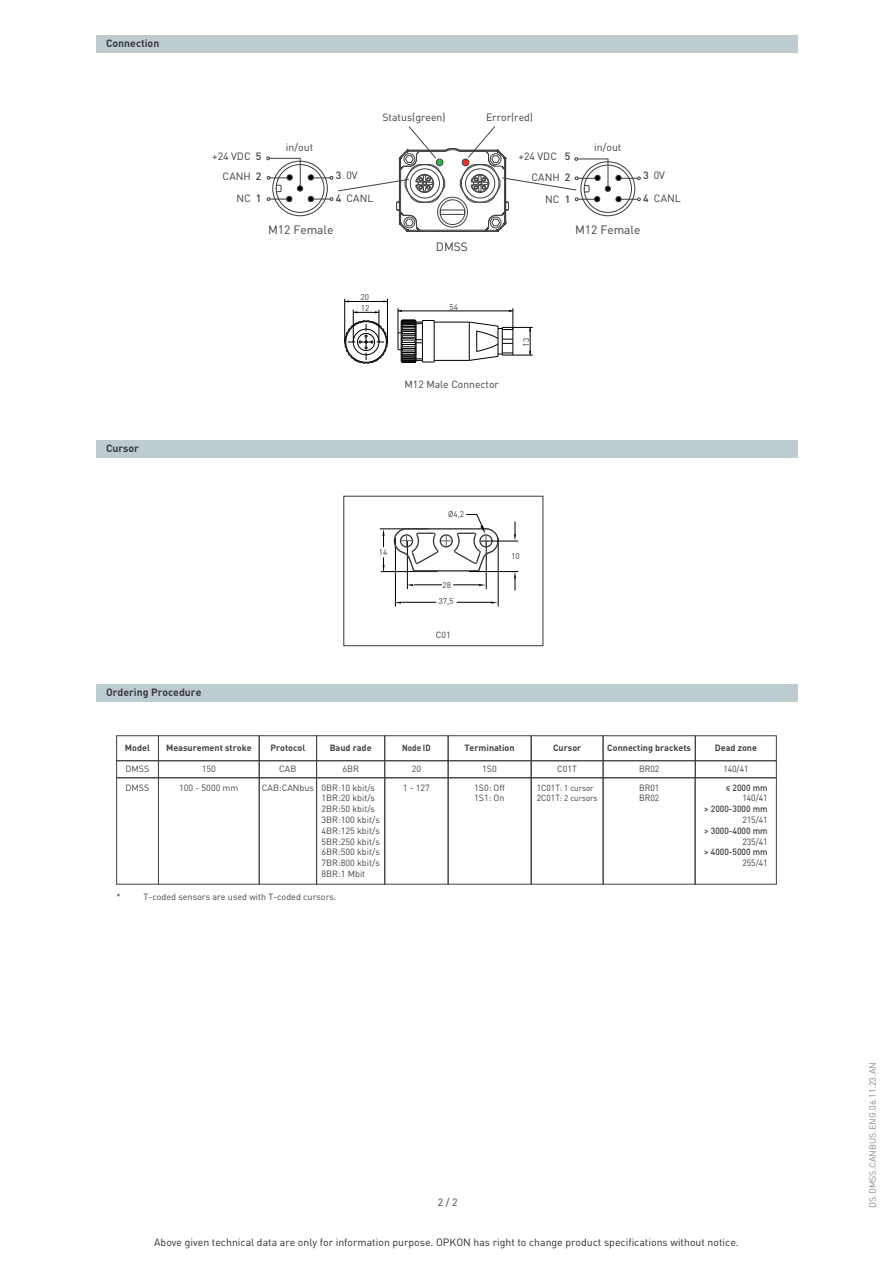
<style>
.page{position:relative;width:893px;height:1263px;background:#fff}
.page>*{position:absolute;margin:0;border:0;box-sizing:border-box;transform-origin:0 0}
.t1{font:12px "DIN Pro";color:#3f3f40}
.t2{font:10.5px "DIN Pro";color:#2a2b2a}
.t3{font:10.5px "DIN Pro";color:#3a3c3f}
.t4{font:700 10.5px "DIN Pro";color:#3a3c3f}
.t5{font:10.5px "DIN Pro";color:#3f3f40}
.t6{font:10.35px "DIN Pro";color:#3f3f40}
.t7{font:9px/10.8px "DIN Pro";color:#444242;text-align:center}
.t8{font:700 9px "DIN Pro";color:#444242}
.t9{font:500 9px "DIN Pro";color:#3a3c3f;scale:.94 1}
.t10{font:9px/10.8px "DIN Pro";color:#3a3c3f;scale:.94 1}
.t11{font:9px "DIN Pro";color:#8b8a8a}
.t12{font:700 9px "DIN Pro";color:#444242;scale:.89 1}
.t13{font:8.85px "DIN Pro";color:#3a3c3f}
.t14{font:8.4px/10.6px "DIN Pro";color:#3a3c3f;scale:.94 1}
.t15{font:8.25px/16.5px "DIN Pro";color:#3a3c3f;text-align:center}
.s1{font-weight:500}
.s2{font-size:8.85px}
</style>
<div class="page">
<div style="left:96px;top:684px;width:701px;height:17px;background:#bdccd0"></div>
<div style="left:96px;top:441px;width:701px;height:17px;background:#bdccd0"></div>
<div style="left:96px;top:35px;width:701px;height:17px;background:#bdccd0"></div>
<hr style="left:434px;top:360px;width:35px;height:1px;background:#000002">
<hr style="left:434px;top:322px;width:35px;height:1px;background:#000002">
<hr style="left:434px;top:320px;width:1px;height:42px;background:#000002">
<hr style="left:398px;top:311px;width:115px;height:1px;background:#000002">
<svg style="left:398px;top:308px;width:36px;height:55px"></svg>
<svg style="left:469px;top:308px;width:64px;height:53px"></svg>
<hr style="left:379px;top:310px;width:1px;height:32px;background:#000002">
<hr style="left:353px;top:310px;width:1px;height:32px;background:#000002">
<svg style="left:353px;top:311px;width:26px;height:2px"></svg>
<hr style="left:387px;top:299px;width:1px;height:43px;background:#000002">
<hr style="left:344px;top:299px;width:1px;height:43px;background:#000002">
<hr style="left:345px;top:301px;width:42px;height:1px;background:#000002">
<svg style="left:344px;top:320px;width:44px;height:44px"></svg>
<svg style="left:266px;top:126px;width:374px;height:106px"></svg>
<div style="left:462px;top:159px;width:7px;height:7px;background:#ee2f2d;border-radius:50%"></div>
<div style="left:462px;top:159px;width:7px;height:7px;border:1px solid #444242;border-radius:50%"></div>
<div style="left:436px;top:159px;width:7px;height:7px;background:#2fb34a;border-radius:50%"></div>
<div style="left:436px;top:159px;width:7px;height:7px;border:1px solid #444242;border-radius:50%"></div>
<div style="left:116px;top:735px;width:43px;height:26px;border:1px solid #444242"></div>
<div style="left:116px;top:760px;width:43px;height:18px;border:1px solid #444242"></div>
<div style="left:116px;top:778px;width:43px;height:106px;border:1px solid #444242"></div>
<div style="left:158px;top:735px;width:101px;height:26px;border:1px solid #444242"></div>
<div style="left:158px;top:760px;width:101px;height:18px;border:1px solid #444242"></div>
<div style="left:259px;top:735px;width:58px;height:26px;border:1px solid #444242"></div>
<div style="left:259px;top:760px;width:58px;height:18px;border:1px solid #444242"></div>
<div style="left:259px;top:778px;width:58px;height:106px;border:1px solid #444242"></div>
<div style="left:316px;top:735px;width:69px;height:26px;border:1px solid #444242"></div>
<div style="left:316px;top:760px;width:69px;height:18px;border:1px solid #444242"></div>
<div style="left:316px;top:778px;width:69px;height:106px;border:1px solid #444242"></div>
<div style="left:384px;top:735px;width:64px;height:26px;border:1px solid #444242"></div>
<div style="left:384px;top:760px;width:64px;height:18px;border:1px solid #444242"></div>
<div style="left:448px;top:735px;width:83px;height:26px;border:1px solid #444242"></div>
<div style="left:448px;top:760px;width:83px;height:18px;border:1px solid #444242"></div>
<div style="left:531px;top:735px;width:72px;height:26px;border:1px solid #444242"></div>
<div style="left:531px;top:761px;width:72px;height:17px;border:1px solid #444242"></div>
<div style="left:531px;top:778px;width:72px;height:106px;border:1px solid #444242"></div>
<div style="left:603px;top:735px;width:92px;height:26px;border:1px solid #444242"></div>
<div style="left:603px;top:761px;width:92px;height:17px;border:1px solid #444242"></div>
<div style="left:695px;top:735px;width:81px;height:26px;border:1px solid #444242"></div>
<div style="left:695px;top:761px;width:81px;height:17px;border:1px solid #444242"></div>
<hr style="left:380px;top:529px;width:49px;height:1px;background:#000005">
<hr style="left:381px;top:571px;width:57px;height:1px;background:#000005">
<hr style="left:407px;top:541px;width:1px;height:48px;background:#000005">
<hr style="left:486px;top:541px;width:1px;height:48px;background:#000005">
<hr style="left:395px;top:538px;width:1px;height:68px;background:#000005">
<hr style="left:498px;top:538px;width:1px;height:68px;background:#000005">
<hr style="left:402px;top:602px;width:34px;height:1px;background:#000005">
<hr style="left:481px;top:541px;width:37px;height:1px;background:#000005">
<hr style="left:469px;top:571px;width:49px;height:1px;background:#000005">
<hr style="left:457px;top:602px;width:35px;height:1px;background:#000005">
<div style="left:344px;top:496px;width:199px;height:150px;border:1px solid #373b3d"></div>
<svg style="left:406px;top:584px;width:36px;height:2px"></svg>
<svg style="left:453px;top:584px;width:33px;height:2px"></svg>
<svg style="left:514px;top:521px;width:2px;height:20px"></svg>
<svg style="left:514px;top:571px;width:2px;height:19px"></svg>
<svg style="left:392px;top:514px;width:107px;height:59px"></svg>
<svg style="left:383px;top:529px;width:2px;height:18px"></svg>
<svg style="left:383px;top:557px;width:2px;height:15px"></svg>
<p class="t4" style="left:106px;top:35px;width:55px">Connection</p>
<p class="t4" style="left:106px;top:440px;width:35px">Cursor</p>
<p class="t3" style="left:212px;top:148px;width:51px">+24 VDC <span class="s1">5</span></p>
<p class="t3" style="left:236px;top:190px;width:27px">NC <span class="s1">1</span></p>
<p class="t3" style="left:223px;top:168px;width:40px">CANH <span class="s1">2</span></p>
<p class="t5" style="left:286px;top:139px;width:29px">in/out</p>
<p class="t3" style="left:336px;top:167px;width:23px"><span class="s1">3</span> 0V</p>
<p class="t3" style="left:336px;top:190px;width:39px"><span class="s1">4</span> CANL</p>
<h1 class="t1" style="left:268px;top:220px;width:67px">M12 Female</h1>
<p class="t3" style="left:382px;top:109px;width:65px">Status(green)</p>
<p class="t3" style="left:486px;top:109px;width:49px">Error(red)</p>
<p class="t3" style="left:518px;top:148px;width:53px">+24 VDC <span class="s1">5</span></p>
<p class="t3" style="left:545px;top:190px;width:27px">NC <span class="s1">1</span></p>
<p class="t3" style="left:532px;top:168px;width:40px">CANH <span class="s1">2</span></p>
<p class="t5" style="left:594px;top:139px;width:29px">in/out</p>
<p class="t3" style="left:643px;top:167px;width:23px"><span class="s1">3</span> 0V</p>
<p class="t3" style="left:643px;top:190px;width:39px"><span class="s1">4</span> CANL</p>
<h1 class="t1" style="left:436px;top:237px;width:33px">DMSS</h1>
<h1 class="t1" style="left:575px;top:220px;width:67px">M12 Female</h1>
<p class="t15" style="left:360px;top:288px;width:10px">20</p>
<p class="t15" style="left:361px;top:299px;width:10px">12</p>
<p class="t15" style="left:449px;top:298px;width:10px">54</p>
<p class="t6" style="left:405px;top:376px;width:96px">M12 Male Connector</p>
<p class="t15" style="left:517px;top:347px;width:10px;rotate:-90deg">13</p>
<p class="t15" style="left:379px;top:543px;width:10px">14</p>
<p class="t15" style="left:448px;top:505px;width:18px">Ø4,2</p>
<p class="t15" style="left:438px;top:576px;width:17px">28<br>37,5</p>
<p class="t13" style="left:436px;top:628px;width:16px">C01</p>
<p class="t15" style="left:511px;top:546px;width:10px">10</p>
<p class="t4" style="left:106px;top:683px;width:97px">Ordering Procedure</p>
<p class="t8" style="left:125px;top:740px;width:27px">Model</p>
<p class="t7" style="left:126px;top:781px;width:25px">DMSS</p>
<p class="t7" style="left:126px;top:762px;width:25px">DMSS</p>
<p class="t8" style="left:166px;top:740px;width:87px">Measurement stroke</p>
<p class="t7" style="left:179px;top:781px;width:61px">100 - 5000 mm</p>
<p class="t7" style="left:202px;top:762px;width:16px">150</p>
<p class="t8" style="left:270px;top:740px;width:36px">Protocol</p>
<p class="t7" style="left:262px;top:759px;width:54px;line-height:18.5px">CAB<br>CAB:CANbus</p>
<p class="t8" style="left:330px;top:740px;width:43px">Baud rade</p>
<p class="t7" style="left:322px;top:759px;width:55px;line-height:18.5px">6BR<br>0BR:10 kbit/s</p>
<p class="t7" style="left:322px;top:792px;width:60px;text-align:left">1BR:20 kbit/s<br>2BR:50 kbit/s<br>3BR:100 kbit/s<br>4BR:125 kbit/s<br>5BR:250 kbit/s<br>6BR:500 kbit/s<br>7BR:800 kbit/s<br>8BR:1 Mbit</p>
<p class="t12" style="left:402px;top:740px;width:34px">Node ID</p>
<p class="t7" style="left:403px;top:759px;width:29px;line-height:18.5px">20<br>1 - 127</p>
<p class="t8" style="left:464px;top:740px;width:52px">Termination</p>
<p class="t7" style="left:474px;top:759px;width:33px;line-height:18.5px">1S0<br>1S0: Off</p>
<p class="t7" style="left:474px;top:792px;width:32px">1S1: On</p>
<p class="t8" style="left:553px;top:740px;width:30px">Cursor</p>
<p class="t13" style="left:557px;top:762px;width:21px">C01T</p>
<p class="t14" style="left:537px;top:781px;width:66px"><span class="s2">1C01T</span>: 1 cursor<br><span class="s2">2C01T</span>: 2 cursors</p>
<p class="t8" style="left:607px;top:740px;width:85px">Connecting brackets</p>
<p class="t10" style="left:639px;top:762px;width:23px">BR02</p>
<p class="t10" style="left:639px;top:781px;width:23px">BR01<br>BR02</p>
<p class="t8" style="left:715px;top:740px;width:44px">Dead zone</p>
<p class="t10" style="left:723px;top:762px;width:28px">140/41</p>
<p class="t9" style="left:726px;top:780px;width:46px">≤ 2000 mm</p>
<p class="t10" style="left:742px;top:792px;width:28px">140/41</p>
<p class="t9" style="left:704px;top:802px;width:69px">&gt; 2000-3000 mm</p>
<p class="t10" style="left:742px;top:813px;width:28px">215/41</p>
<p class="t9" style="left:704px;top:823px;width:69px">&gt; 3000-4000 mm</p>
<p class="t10" style="left:742px;top:835px;width:28px">235/41</p>
<p class="t9" style="left:704px;top:845px;width:69px">&gt; 4000-5000 mm</p>
<p class="t10" style="left:742px;top:857px;width:28px">255/41</p>
<p class="t7" style="left:117px;top:890px;width:6px">*</p>
<p class="t7" style="left:144px;top:890px;width:194px">T-coded sensors are used with T-coded cursors.</p>
<p class="t3" style="left:438px;top:1194px;width:21px">2 / 2</p>
<p class="t2" style="left:154px;top:1233px;width:586px">Above given technical data are only for information purpose. OPKON has right to change product specifications without notice.</p>
<p class="t11" style="left:866px;top:1208px;width:147px;rotate:-90deg">DS.DMSS.CANBUS.ENG.06.11.23.AN</p>
</div>
